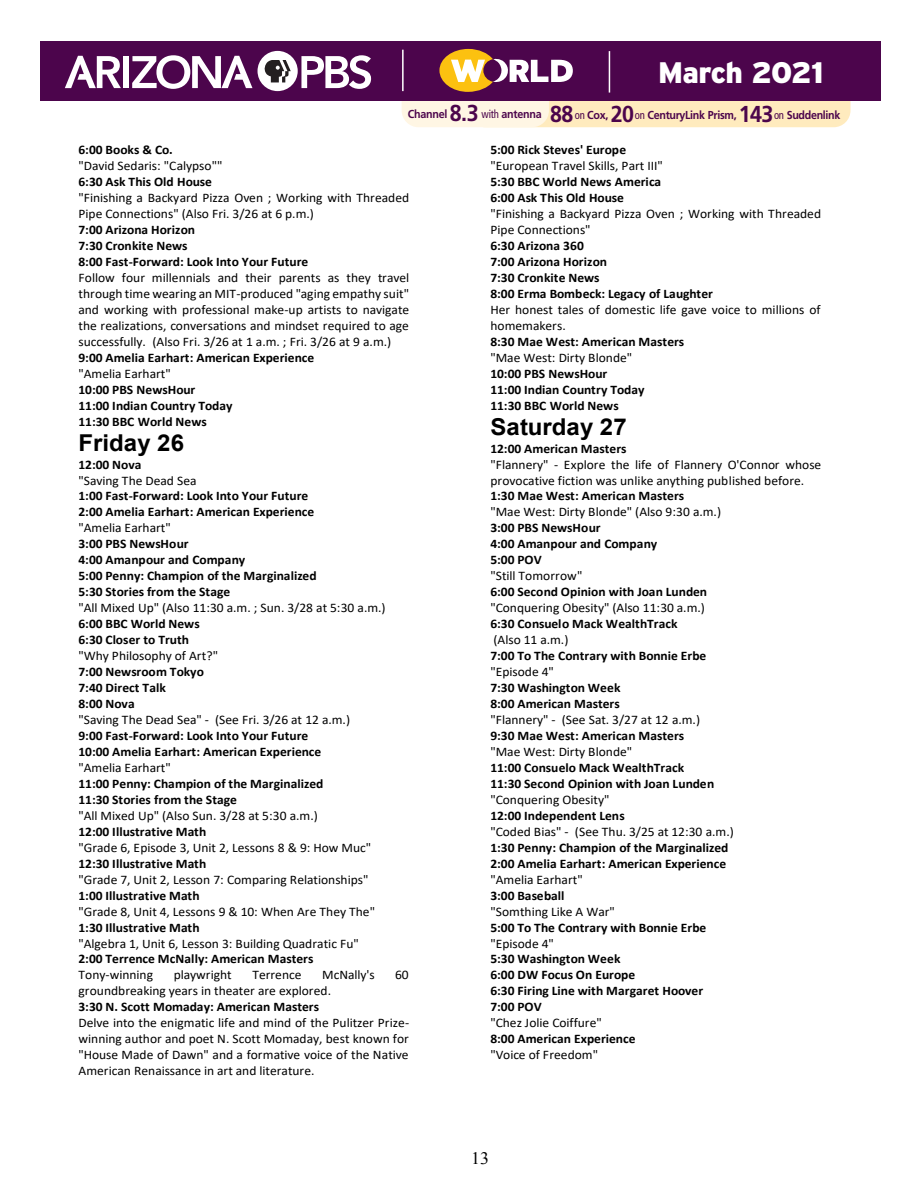
<style>
.page{position:relative;width:918px;height:1188px;background:#fff}
.page>*{position:absolute;margin:0;border:0;box-sizing:border-box;transform-origin:0 0}
.t1{font:900 29.7px "PBS Explorer";letter-spacing:-.03em;color:#fff}
.t2{font:700 23.25px "Arial";color:#000}
.t3{font:17.4px "Times New Roman";color:#000}
.t4{font:700 13.05px/15.9px "Calibri";color:#000}
.t5{font:13.05px/15.9px "Calibri";color:#000}
.t6{font:700 11.55px "Frutiger LT Std";letter-spacing:-.03em;color:#4c054c;scale:.93 1}
.s1{font-size:23.1px}
.s2{font-weight:400;font-stretch:condensed}
.s3{font-weight:700}
.s4{font-weight:400}
</style>
<div class="page">
<div style="left:41px;top:41px;width:840px;height:60px;background:#4c054c"></div>
<svg style="left:65px;top:56px;width:56px;height:32px"></svg>
<div style="left:123px;top:56px;width:6px;height:32px;background:#fff"></div>
<svg style="left:132px;top:55px;width:120px;height:34px"></svg>
<svg style="left:258px;top:51px;width:113px;height:40px"></svg>
<svg style="left:402px;top:49px;width:449px;height:78px"></svg>
<p class="t6" style="left:408px;top:108px;width:145px">Channel <span class="s1">8.3</span> <span class="s2">with</span> antenna</p>
<h1 class="t1" style="left:658px;top:55px;width:167px">March 2021</h1>
<p class="t6" style="left:550px;top:108px;width:314px"><span class="s1">88</span> <span class="s2">on</span> Cox, <span class="s1">20</span><span class="s2">on</span> CenturyLink Prism, <span class="s1">143</span><span class="s2">on</span> Suddenlink</p>
<p class="t5" style="left:79px;top:142px;width:332px"><span class="s3">6:00 Books &amp; Co.<br></span>"David Sedaris: "Calypso""<br><span class="s3">6:30 Ask This Old House<br></span>"Finishing a Backyard Pizza Oven ; Working with Threaded Pipe Connections" (Also Fri. 3/26 at 6 p.m.)<br><span class="s3">7:00 Arizona Horizon<br>7:30 Cronkite News<br>8:00 Fast-Forward: Look Into Your Future<br></span>Follow four millennials and their parents as they travel through time wearing an MIT-produced "aging empathy suit" and working with professional make-up artists to navigate the realizations, conversations and mindset required to age successfully. (Also Fri. 3/26 at 1 a.m. ; Fri. 3/26 at 9 a.m.)<br><span class="s3">9:00 Amelia Earhart: American Experience<br></span>"Amelia Earhart"<br><span class="s3">10:00 PBS NewsHour<br>11:00 Indian Country Today<br>11:30 BBC World News</span></p>
<p class="t2" style="left:79px;top:428px;width:107px">Friday 26</p>
<p class="t4" style="left:79px;top:456px;width:309px">12:00 Nova<br><span class="s4">"Saving The Dead Sea<br></span>1:00 Fast-Forward: Look Into Your Future<br>2:00 Amelia Earhart: American Experience<br><span class="s4">"Amelia Earhart"<br></span>3:00 PBS NewsHour<br>4:00 Amanpour and Company<br>5:00 Penny: Champion of the Marginalized<br>5:30 Stories from the Stage<br><span class="s4">"All Mixed Up" (Also 11:30 a.m. ; Sun. 3/28 at 5:30 a.m.)<br></span>6:00 BBC World News<br>6:30 Closer to Truth<br><span class="s4">"Why Philosophy of Art?"<br></span>7:00 Newsroom Tokyo<br>7:40 Direct Talk<br>8:00 Nova<br><span class="s4">"Saving The Dead Sea" - (See Fri. 3/26 at 12 a.m.)<br></span>9:00 Fast-Forward: Look Into Your Future<br>10:00 Amelia Earhart: American Experience<br><span class="s4">"Amelia Earhart"<br></span>11:00 Penny: Champion of the Marginalized<br>11:30 Stories from the Stage<br><span class="s4">"All Mixed Up" (Also Sun. 3/28 at 5:30 a.m.)<br></span>12:00 Illustrative Math<br><span class="s4">"Grade 6, Episode 3, Unit 2, Lessons 8 &amp; 9: How Muc"<br></span>12:30 Illustrative Math<br><span class="s4">"Grade 7, Unit 2, Lesson 7: Comparing Relationships"<br></span>1:00 Illustrative Math<br><span class="s4">"Grade 8, Unit 4, Lessons 9 &amp; 10: When Are They The"<br></span>1:30 Illustrative Math<br><span class="s4">"Algebra 1, Unit 6, Lesson 3: Building Quadratic Fu"<br></span>2:00 Terrence McNally: American Masters<br><span class="s4">Tony-winning</span></p>
<p class="t5" style="left:174px;top:967px;width:60px">playwright</p>
<p class="t5" style="left:252px;top:967px;width:51px">Terrence</p>
<p class="t5" style="left:322px;top:967px;width:54px">McNally's</p>
<p class="t5" style="left:395px;top:967px;width:15px">60</p>
<p class="t5" style="left:79px;top:983px;width:332px">groundbreaking years in theater are explored.<br><span class="s3">3:30 N. Scott Momaday: American Masters<br></span>Delve into the enigmatic life and mind of the Pulitzer Prize&shy;winning author and poet N. Scott Momaday, best known for "House Made of Dawn" and a formative voice of the Native American Renaissance in art and literature.</p>
<p class="t4" style="left:490px;top:142px;width:332px">5:00 Rick Steves' Europe<br><span class="s4">"European Travel Skills, Part III"<br></span>5:30 BBC World News America<br>6:00 Ask This Old House<br><span class="s4">"Finishing a Backyard Pizza Oven ; Working with Threaded<br>Pipe Connections"<br></span>6:30 Arizona 360<br>7:00 Arizona Horizon<br>7:30 Cronkite News<br>8:00 Erma Bombeck: Legacy of Laughter<br><span class="s4">Her honest tales of domestic life gave voice to millions of homemakers.<br></span>8:30 Mae West: American Masters<br><span class="s4">"Mae West: Dirty Blonde"<br></span>10:00 PBS NewsHour<br>11:00 Indian Country Today<br>11:30 BBC World News</p>
<p class="t2" style="left:490px;top:412px;width:138px">Saturday 27</p>
<p class="t4" style="left:490px;top:440px;width:332px">12:00 American Masters<br><span class="s4">"Flannery" - Explore the life of Flannery O'Connor whose provocative fiction was unlike anything published before.<br></span>1:30 Mae West: American Masters<br><span class="s4">"Mae West: Dirty Blonde" (Also 9:30 a.m.)<br></span>3:00 PBS NewsHour<br>4:00 Amanpour and Company<br>5:00 POV<br><span class="s4">"Still Tomorrow"<br></span>6:00 Second Opinion with Joan Lunden<br><span class="s4">"Conquering Obesity" (Also 11:30 a.m.)<br></span>6:30 Consuelo Mack WealthTrack<br><span class="s4">(Also 11 a.m.)<br></span>7:00 To The Contrary with Bonnie Erbe<br><span class="s4">"Episode 4"<br></span>7:30 Washington Week<br>8:00 American Masters<br><span class="s4">"Flannery" - (See Sat. 3/27 at 12 a.m.)<br></span>9:30 Mae West: American Masters<br><span class="s4">"Mae West: Dirty Blonde"<br></span>11:00 Consuelo Mack WealthTrack<br>11:30 Second Opinion with Joan Lunden<br><span class="s4">"Conquering Obesity"<br></span>12:00 Independent Lens<br><span class="s4">"Coded Bias" - (See Thu. 3/25 at 12:30 a.m.)<br></span>1:30 Penny: Champion of the Marginalized<br>2:00 Amelia Earhart: American Experience<br><span class="s4">"Amelia Earhart"<br></span>3:00 Baseball<br><span class="s4">"Somthing Like A War"<br></span>5:00 To The Contrary with Bonnie Erbe<br><span class="s4">"Episode 4"<br></span>5:30 Washington Week<br>6:00 DW Focus On Europe<br>6:30 Firing Line with Margaret Hoover<br>7:00 POV<br><span class="s4">"Chez Jolie Coiffure"<br></span>8:00 American Experience<br><span class="s4">"Voice of Freedom"</span></p>
<p class="t3" style="left:471px;top:1147px;width:19px">13</p>
</div>
